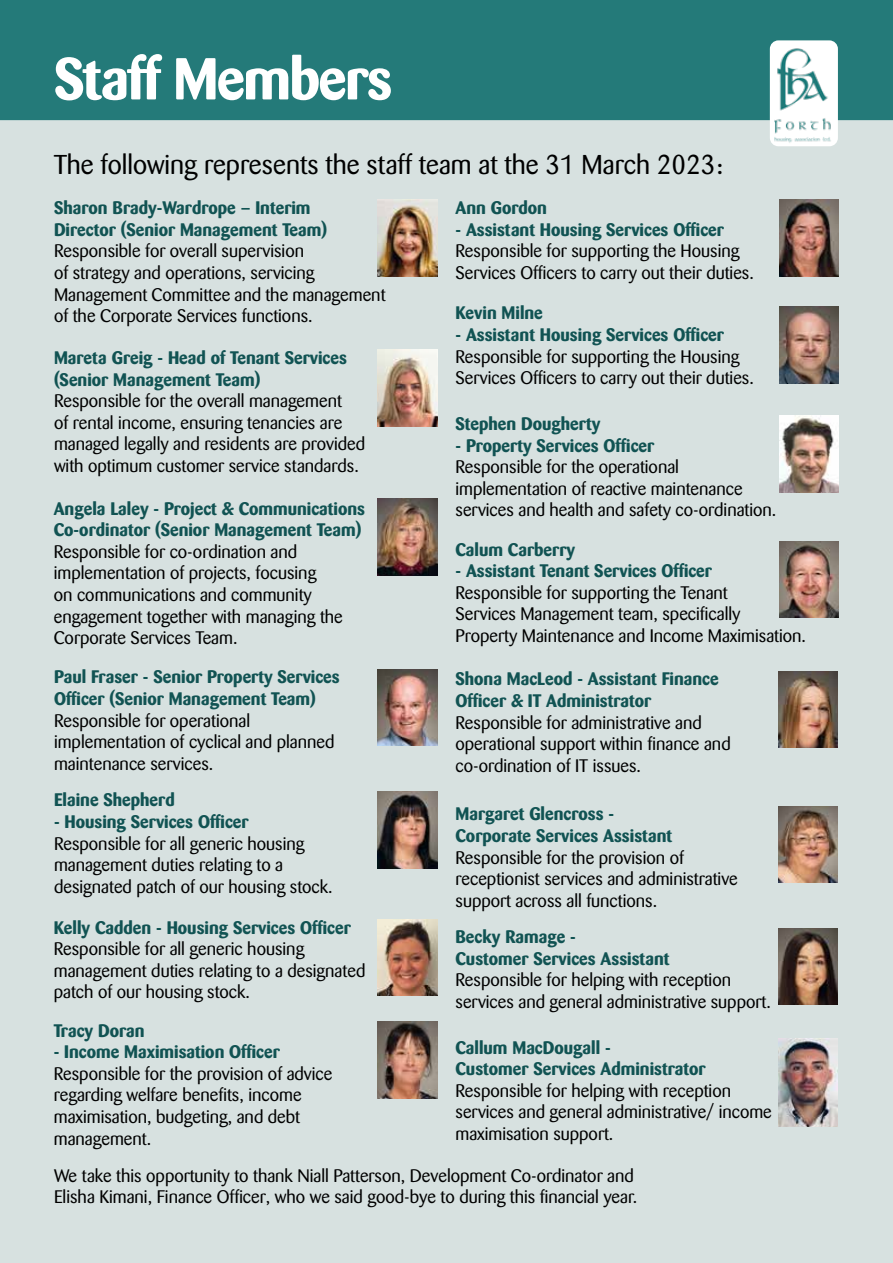
<style>
.page{position:relative;width:893px;height:1263px;background:#d7e1e0}
.page>*{position:absolute;margin:0;border:0;box-sizing:border-box;transform-origin:0 0}
.t1{font:700 58.5px "Barmeno";letter-spacing:-.025em;color:#fff}
.t2{font:27px "Barmeno";color:#000}
.t3{font:18px/21.6px "Barmeno";color:#000}
.t4{font:700 18px/21.6px "Barmeno";color:#115353}
</style>
<div class="page">
<div style="left:0;top:0;width:893px;height:120px;background:#247a79"></div>
<img style="left:378px;top:200px;width:59px;height:76px">
<img style="left:779px;top:200px;width:60px;height:76px">
<img style="left:779px;top:416px;width:60px;height:76px">
<img style="left:378px;top:1021px;width:59px;height:77px">
<img style="left:378px;top:919px;width:59px;height:77px">
<img style="left:778px;top:671px;width:60px;height:77px">
<img style="left:778px;top:928px;width:60px;height:77px">
<img style="left:778px;top:1039px;width:60px;height:87px">
<div style="left:770px;top:40px;width:68px;height:106px;background:#fff;border-radius:9px"></div>
<img style="left:775px;top:48px;width:58px;height:99px">
<img style="left:779px;top:541px;width:60px;height:77px">
<img style="left:779px;top:307px;width:60px;height:76px">
<img style="left:378px;top:350px;width:59px;height:76px">
<img style="left:378px;top:669px;width:59px;height:76px">
<img style="left:778px;top:806px;width:60px;height:76px">
<img style="left:378px;top:792px;width:59px;height:76px">
<img style="left:378px;top:499px;width:59px;height:76px">
<h1 class="t1" style="left:54px;top:44px;width:340px">Staff Members</h1>
<h2 class="t2" style="left:54px;top:149px;width:671px">The following represents the staff team at the 31 March 2023:</h2>
<p class="t4" style="left:54px;top:197px;width:275px">Sharon Brady-Wardrope – Interim<br>Director (Senior Management Team)</p>
<p class="t3" style="left:54px;top:240px;width:333px">Responsible for overall supervision<br>of strategy and operations, servicing Management Committee and the management of the Corporate Services functions.</p>
<p class="t4" style="left:54px;top:347px;width:294px">Mareta Greig - Head of Tenant Services (Senior Management Team)</p>
<p class="t3" style="left:54px;top:390px;width:313px">Responsible for the overall management<br>of rental income, ensuring tenancies are managed legally and residents are provided with optimum customer service standards.</p>
<p class="t4" style="left:54px;top:497px;width:313px">Angela Laley - Project &amp; Communications<br>Co-ordinator (Senior Management Team)</p>
<p class="t3" style="left:54px;top:541px;width:291px">Responsible for co-ordination and implementation of projects, focusing<br>on communications and community engagement together with managing the Corporate Services Team.</p>
<p class="t4" style="left:54px;top:666px;width:287px">Paul Fraser - Senior Property Services<br>Officer (Senior Management Team)</p>
<p class="t3" style="left:54px;top:710px;width:282px">Responsible for operational implementation of cyclical and planned maintenance services.</p>
<p class="t4" style="left:54px;top:789px;width:122px">Elaine Shepherd</p>
<p class="t4" style="left:54px;top:811px;width:196px">- Housing Services Officer</p>
<p class="t3" style="left:54px;top:833px;width:280px">Responsible for all generic housing management duties relating to a designated patch of our housing stock.</p>
<p class="t4" style="left:54px;top:916px;width:299px">Kelly Cadden - Housing Services Officer</p>
<p class="t3" style="left:54px;top:938px;width:313px">Responsible for all generic housing management duties relating to a designated patch of our housing stock.</p>
<p class="t4" style="left:54px;top:1019px;width:92px">Tracy Doran</p>
<p class="t4" style="left:54px;top:1041px;width:228px">- Income Maximisation Officer</p>
<p class="t3" style="left:54px;top:1063px;width:280px">Responsible for the provision of advice regarding welfare benefits, income maximisation, budgeting, and debt management.</p>
<p class="t4" style="left:455px;top:197px;width:93px">Ann Gordon</p>
<p class="t4" style="left:455px;top:219px;width:270px">- Assistant Housing Services Officer</p>
<p class="t3" style="left:455px;top:240px;width:300px">Responsible for supporting the Housing<br>Services Officers to carry out their duties.</p>
<p class="t4" style="left:455px;top:302px;width:89px">Kevin Milne</p>
<p class="t4" style="left:455px;top:324px;width:270px">- Assistant Housing Services Officer</p>
<p class="t3" style="left:455px;top:346px;width:300px">Responsible for supporting the Housing<br>Services Officers to carry out their duties.</p>
<p class="t4" style="left:455px;top:413px;width:146px">Stephen Dougherty</p>
<p class="t4" style="left:455px;top:434px;width:200px">- Property Services Officer</p>
<p class="t3" style="left:455px;top:456px;width:322px">Responsible for the operational implementation of reactive maintenance services and health and safety co-ordination.</p>
<p class="t4" style="left:455px;top:538px;width:121px">Calum Carberry</p>
<p class="t4" style="left:455px;top:560px;width:258px">- Assistant Tenant Services Officer</p>
<p class="t3" style="left:455px;top:582px;width:352px">Responsible for supporting the Tenant<br>Services Management team, specifically<br>Property Maintenance and Income Maximisation.</p>
<p class="t4" style="left:455px;top:668px;width:265px">Shona MacLeod - Assistant Finance<br>Officer &amp; IT Administrator</p>
<p class="t3" style="left:455px;top:712px;width:277px">Responsible for administrative and operational support within finance and co-ordination of IT issues.</p>
<p class="t4" style="left:455px;top:803px;width:218px">Margaret Glencross -<br>Corporate Services Assistant</p>
<p class="t3" style="left:455px;top:847px;width:284px">Responsible for the provision of receptionist services and administrative support across all functions.</p>
<p class="t4" style="left:455px;top:926px;width:216px">Becky Ramage -<br>Customer Services Assistant</p>
<p class="t3" style="left:455px;top:969px;width:317px">Responsible for helping with reception services and general administrative support.</p>
<p class="t4" style="left:455px;top:1036px;width:252px">Callum MacDougall -<br>Customer Services Administrator</p>
<p class="t3" style="left:455px;top:1080px;width:318px">Responsible for helping with reception services and general administrative/ income maximisation support.</p>
<p class="t3" style="left:54px;top:1165px;width:585px">We take this opportunity to thank Niall Patterson, Development Co-ordinator and<br>Elisha Kimani, Finance Officer, who we said good-bye to during this financial year.</p>
</div>
